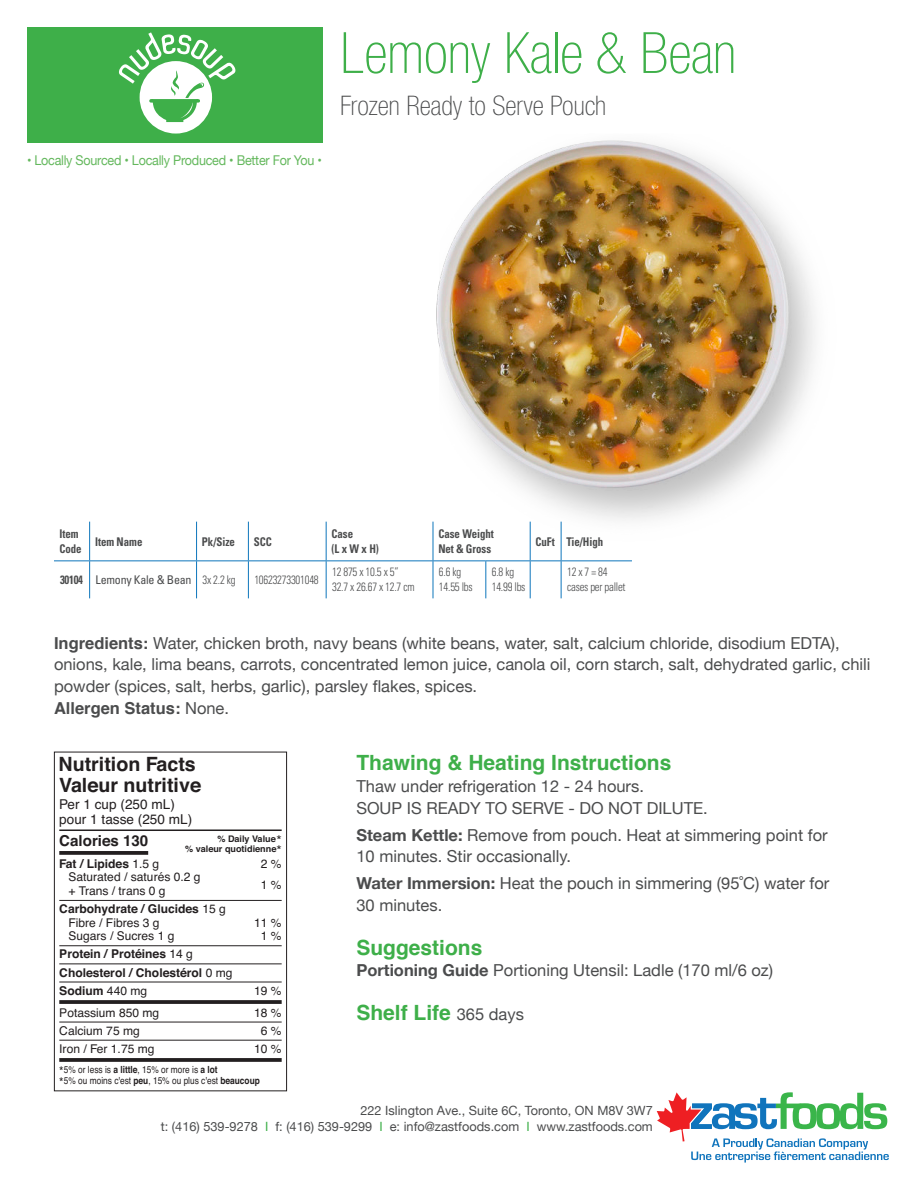
<style>
.page{position:relative;width:918px;height:1188px;background:#fff}
.page>*{position:absolute;margin:0;border:0;box-sizing:border-box;transform-origin:0 0}
.t1{font:100 condensed 57px "Helvetica Neue";letter-spacing:-.005em;color:#3eaf49}
.t2{font:100 condensed 27px "Helvetica Neue";color:#4b4c4d}
.t3{font:700 21px "Helvetica";color:#3eaf49}
.t4{font:700 19.65px/21.1px "Helvetica";color:#231f20}
.t5{font:16.5px/21.8px "Helvetica Neue";color:#4b4c4d}
.t6{font:700 16.5px "Helvetica";color:#4b4c4d}
.t7{font:700 15.15px "Helvetica";color:#231f20}
.t8{font:13.65px/15.1px "Helvetica";color:#231f20}
.t9{font:13.5px "Helvetica Neue";letter-spacing:-.02em;color:#64b85d;scale:.93 1}
.t10{font:12.75px/16.2px "Helvetica Neue";color:#4b4c4d;text-align:right}
.t11{font:700 12.15px/18.1px "Helvetica";color:#231f20}
.t12{font:12.15px "Helvetica";color:#231f20}
.t13{font:300 condensed 12px/15px "Univers LT Std";letter-spacing:-.02em;color:#4b4c4d;scale:.9 1}
.t14{font:700 condensed 12px/15px "Univers LT Std";color:#4b4c4d;scale:.9 1}
.t15{font:condensed 12px "Univers LT Std";letter-spacing:-.02em;color:#4b4c4d}
.t16{font:9.75px/11.4px "Helvetica";color:#231f20;scale:.85 1}
.t17{font:700 9px "Helvetica";color:#231f20}
.s1{font-weight:700}
.s2{font-weight:300}
.s3{font-family:"Helvetica";font-weight:700}
.s4{font-family:"Helvetica Neue";font-weight:400}
.s5{font-family:"Helvetica Neue";font-weight:400;font-size:16.5px;color:#4b4c4d}
.s6{font-weight:400;font-size:13.65px}
.s7{font-weight:400}
.s8{font-size:13.65px}
.s9{color:#3eaf49}
</style>
<div class="page">
<img style="left:432px;top:140px;width:384px;height:402px">
<hr style="left:89px;top:522px;width:1px;height:38px;background:#0e76bc">
<hr style="left:196px;top:522px;width:1px;height:38px;background:#0e76bc">
<hr style="left:248px;top:522px;width:1px;height:38px;background:#0e76bc">
<hr style="left:326px;top:522px;width:1px;height:38px;background:#0e76bc">
<hr style="left:433px;top:522px;width:1px;height:38px;background:#0e76bc">
<hr style="left:530px;top:522px;width:1px;height:38px;background:#0e76bc">
<hr style="left:561px;top:522px;width:1px;height:38px;background:#0e76bc">
<hr style="left:54px;top:560px;width:36px;height:1px;background:#0e76bc">
<hr style="left:90px;top:560px;width:107px;height:1px;background:#0e76bc">
<hr style="left:197px;top:560px;width:51px;height:1px;background:#0e76bc">
<hr style="left:248px;top:560px;width:78px;height:1px;background:#0e76bc">
<hr style="left:326px;top:560px;width:107px;height:1px;background:#0e76bc">
<hr style="left:433px;top:560px;width:53px;height:1px;background:#0e76bc">
<hr style="left:486px;top:560px;width:44px;height:1px;background:#0e76bc">
<hr style="left:530px;top:560px;width:31px;height:1px;background:#0e76bc">
<hr style="left:561px;top:560px;width:71px;height:1px;background:#0e76bc">
<hr style="left:89px;top:561px;width:1px;height:37px;background:#0e76bc">
<hr style="left:196px;top:561px;width:1px;height:37px;background:#0e76bc">
<hr style="left:248px;top:561px;width:1px;height:37px;background:#0e76bc">
<hr style="left:326px;top:561px;width:1px;height:37px;background:#0e76bc">
<hr style="left:433px;top:561px;width:1px;height:37px;background:#0e76bc">
<hr style="left:485px;top:561px;width:1px;height:37px;background:#0e76bc">
<hr style="left:530px;top:561px;width:1px;height:37px;background:#0e76bc">
<hr style="left:561px;top:561px;width:1px;height:37px;background:#0e76bc">
<svg style="left:657px;top:1092px;width:232px;height:71px"></svg>
<div style="left:54px;top:752px;width:233px;height:339px;border:1px solid #231f20"></div>
<hr style="left:59px;top:829px;width:223px;height:2px;background:#231f20">
<svg style="left:59px;top:851px;width:89px;height:4px"></svg>
<hr style="left:59px;top:900px;width:223px;height:1px;background:#231f20">
<hr style="left:59px;top:945px;width:223px;height:1px;background:#231f20">
<hr style="left:59px;top:964px;width:223px;height:1px;background:#231f20">
<hr style="left:59px;top:982px;width:223px;height:1px;background:#231f20">
<svg style="left:59px;top:1000px;width:223px;height:4px"></svg>
<hr style="left:59px;top:1022px;width:223px;height:1px;background:#231f20">
<hr style="left:59px;top:1040px;width:223px;height:1px;background:#231f20">
<svg style="left:59px;top:1058px;width:223px;height:4px"></svg>
<div style="left:27px;top:27px;width:296px;height:116px;background:#3eaf49"></div>
<div style="left:140px;top:61px;width:72px;height:73px;background:#fff;border-radius:50%"></div>
<svg style="left:119px;top:32px;width:116px;height:90px"></svg>
<p class="t9" style="left:27px;top:151px;width:319px">• Locally Sourced • Locally Produced • Better For You •</p>
<h1 class="t1" style="left:340px;top:32px;width:398px">Lemony Kale &amp; Bean</h1>
<h2 class="t2" style="left:340px;top:95px;width:268px">Frozen Ready to Serve Pouch</h2>
<p class="t14" style="left:59px;top:527px;width:26px">Item<br>Code</p>
<p class="t14" style="left:95px;top:535px;width:54px">Item Name</p>
<p class="t14" style="left:202px;top:535px;width:38px">Pk/Size</p>
<p class="t14" style="left:254px;top:535px;width:22px">SCC</p>
<p class="t14" style="left:332px;top:527px;width:54px">Case<br>(L x W x H)</p>
<p class="t14" style="left:438px;top:527px;width:63px">Case Weight<br>Net &amp; Gross</p>
<p class="t14" style="left:536px;top:535px;width:77px">CuFt Tie/High</p>
<p class="t15" style="left:60px;top:575px;width:177px"><span class="s1">30104</span> Lemony Kale &amp; Bean <span class="s2">3x 2.2 kg</span></p>
<p class="t13" style="left:254px;top:573px;width:73px">10623273301048</p>
<p class="t13" style="left:332px;top:566px;width:93px">12 875 x 10.5 x 5”<br>32.7 x 26.67 x 12.7 cm</p>
<p class="t13" style="left:439px;top:566px;width:39px">6.6 kg<br>14.55 lbs</p>
<p class="t13" style="left:492px;top:566px;width:39px">6.8 kg<br>14.99 lbs</p>
<p class="t13" style="left:567px;top:566px;width:67px">12 x 7 = 84 cases per pallet</p>
<p class="t5" style="left:54px;top:633px;width:818px"><span class="s3">Ingredients:</span> Water, chicken broth, navy beans (white beans, water, salt, calcium chloride, disodium EDTA), onions, kale, lima beans, carrots, concentrated lemon juice, canola oil, corn starch, salt, dehydrated garlic, chili powder (spices, salt, herbs, garlic), parsley flakes, spices.</p>
<p class="t6" style="left:54px;top:702px;width:177px">Allergen Status: <span class="s4">None.</span></p>
<p class="t3" style="left:356px;top:755px;width:317px">Thawing &amp; Heating Instructions</p>
<p class="t5" style="left:356px;top:776px;width:353px">Thaw under refrigeration 12 - 24 hours.<br>SOUP IS READY TO SERVE - DO NOT DILUTE.</p>
<p class="t5" style="left:356px;top:825px;width:473px"><span class="s1">Steam Kettle:</span> Remove from pouch. Heat at simmering point for<br>10 minutes. Stir occasionally.</p>
<p class="t5" style="left:356px;top:874px;width:474px"><span class="s1">Water Immersion:</span> Heat the pouch in simmering (95˚C) water for<br>30 minutes.</p>
<p class="t3" style="left:356px;top:939px;width:128px">Suggestions</p>
<p class="t5" style="left:356px;top:961px;width:418px"><span class="s1">Portioning Guide</span> Portioning Utensil: Ladle (170 ml/6 oz)</p>
<p class="t3" style="left:356px;top:1004px;width:169px">Shelf Life <span class="s5">365 days</span></p>
<p class="t4" style="left:59px;top:755px;width:144px">Nutrition Facts<br>Valeur nutritive</p>
<p class="t8" style="left:59px;top:798px;width:135px">Per 1 cup (250 mL) pour 1 tasse (250 mL)</p>
<p class="t7" style="left:59px;top:835px;width:91px">Calories 130</p>
<p class="t17" style="left:185px;top:845px;width:98px">% valeur quotidienne<span class="s6">*</span></p>
<p class="t17" style="left:217px;top:835px;width:66px">% Daily Value<span class="s6">*</span></p>
<p class="t11" style="left:59px;top:855px;width:102px">Fat / Lipides <span class="s7">1.5 g</span></p>
<p class="t12" style="left:261px;top:859px;width:22px">2 %</p>
<p class="t12" style="left:68px;top:872px;width:134px">Saturated / saturés 0.2 g</p>
<p class="t12" style="left:261px;top:880px;width:22px">1 %</p>
<p class="t11" style="left:59px;top:883px;width:168px;text-indent:9px"><span class="s7">+ Trans / trans 0 g<br></span>Carbohydrate / Glucides <span class="s7">15 g</span></p>
<p class="t12" style="left:68px;top:918px;width:93px">Fibre / Fibres 3 g</p>
<p class="t12" style="left:254px;top:918px;width:29px">11 %</p>
<p class="t12" style="left:68px;top:931px;width:108px">Sugars / Sucres 1 g</p>
<p class="t12" style="left:261px;top:931px;width:22px">1 %</p>
<p class="t11" style="left:59px;top:946px;width:175px">Protein / Protéines <span class="s7">14 g<br></span>Cholesterol / Cholestérol <span class="s7">0 mg<br></span>Sodium <span class="s7">440 mg</span></p>
<p class="t12" style="left:254px;top:986px;width:29px">19 %</p>
<p class="t12" style="left:59px;top:1008px;width:102px">Potassium 850 mg</p>
<p class="t12" style="left:254px;top:1008px;width:29px">18 %</p>
<p class="t12" style="left:59px;top:1026px;width:82px">Calcium 75 mg</p>
<p class="t12" style="left:261px;top:1026px;width:22px">6 %</p>
<p class="t12" style="left:59px;top:1044px;width:97px">Iron / Fer 1.75 mg</p>
<p class="t12" style="left:254px;top:1044px;width:29px">10 %</p>
<p class="t16" style="left:59px;top:1064px;width:238px"><span class="s8">*</span>5% or less is <span class="s1">a little</span>, 15% or more is <span class="s1">a lot<br></span><span class="s8">*</span>5% ou moins c'est <span class="s1">peu</span>, 15% ou plus c'est <span class="s1">beaucoup</span></p>
<p class="t10" style="left:161px;top:1103px;width:493px">222 Islington Ave., Suite 6C, Toronto, ON M8V 3W7<br>t: (416) 539-9278 <span class="s9">I</span> f: (416) 539-9299 <span class="s9">I</span> e: info@zastfoods.com <span class="s9">I</span> www.zastfoods.com</p>
</div>
